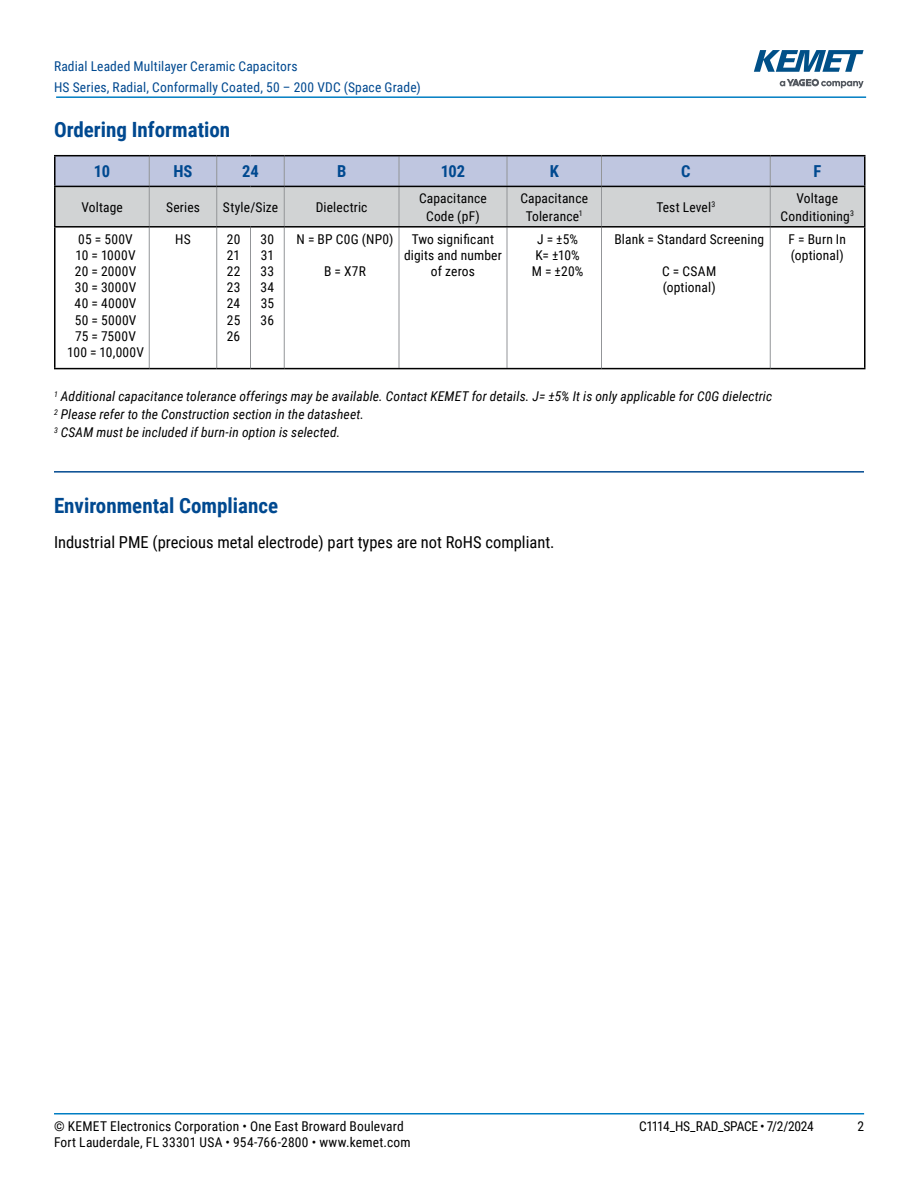
<style>
.page{position:relative;width:918px;height:1188px;background:#fff}
.page>*{position:absolute;margin:0;border:0;box-sizing:border-box;transform-origin:0 0}
.t1{font:700 21px "Roboto Condensed";color:#004990}
.t2{font:16.5px "Roboto Condensed";color:#000}
.t3{font:700 16.5px "Roboto Condensed";color:#004990}
.t4{font:13.5px/16.2px "Roboto Condensed";letter-spacing:.015em;color:#000;text-align:center}
.t5{font:italic 13.5px/18px "Roboto Condensed";letter-spacing:.01em;color:#000}
.t6{font:13.5px/21px "Roboto Condensed";letter-spacing:.01em;color:#004990}
.t7{font:13.5px "Roboto Condensed";letter-spacing:-.025em;color:#000}
</style>
<div class="page">
<hr style="left:54px;top:1113px;width:810px;height:2px;background:#007dc3">
<hr style="left:56px;top:96px;width:810px;height:2px;background:#007dc3">
<svg style="left:780px;top:79px;width:84px;height:9px"></svg>
<svg style="left:754px;top:50px;width:110px;height:22px"></svg>
<hr style="left:54px;top:471px;width:810px;height:2px;background:#004990">
<svg style="left:56px;top:156px;width:808px;height:70px;background:#c6cad5"></svg>
<hr style="left:149px;top:156px;width:1px;height:30px;background:#939598">
<hr style="left:216px;top:156px;width:1px;height:30px;background:#939598">
<hr style="left:284px;top:156px;width:1px;height:30px;background:#939598">
<hr style="left:399px;top:156px;width:1px;height:30px;background:#939598">
<hr style="left:507px;top:156px;width:1px;height:30px;background:#939598">
<hr style="left:601px;top:156px;width:1px;height:30px;background:#939598">
<hr style="left:770px;top:156px;width:1px;height:30px;background:#939598">
<hr style="left:149px;top:187px;width:1px;height:39px;background:#939598">
<hr style="left:216px;top:187px;width:1px;height:39px;background:#939598">
<hr style="left:284px;top:187px;width:1px;height:39px;background:#939598">
<hr style="left:399px;top:187px;width:1px;height:39px;background:#939598">
<hr style="left:507px;top:187px;width:1px;height:39px;background:#939598">
<hr style="left:601px;top:187px;width:1px;height:39px;background:#939598">
<hr style="left:770px;top:187px;width:1px;height:39px;background:#939598">
<hr style="left:149px;top:228px;width:1px;height:140px;background:#939598">
<hr style="left:216px;top:228px;width:1px;height:140px;background:#939598">
<hr style="left:250px;top:228px;width:1px;height:140px;background:#939598">
<hr style="left:284px;top:228px;width:1px;height:140px;background:#939598">
<hr style="left:399px;top:228px;width:1px;height:140px;background:#939598">
<hr style="left:507px;top:228px;width:1px;height:140px;background:#939598">
<hr style="left:601px;top:228px;width:1px;height:140px;background:#939598">
<hr style="left:770px;top:228px;width:1px;height:140px;background:#939598">
<hr style="left:864px;top:156px;width:2px;height:30px;background:#000">
<hr style="left:864px;top:187px;width:2px;height:39px;background:#000">
<hr style="left:54px;top:226px;width:95px;height:2px;background:#000">
<hr style="left:149px;top:226px;width:68px;height:2px;background:#000">
<hr style="left:217px;top:226px;width:33px;height:2px;background:#000">
<hr style="left:250px;top:226px;width:34px;height:2px;background:#000">
<hr style="left:284px;top:226px;width:115px;height:2px;background:#000">
<hr style="left:399px;top:226px;width:108px;height:2px;background:#000">
<hr style="left:507px;top:226px;width:95px;height:2px;background:#000">
<hr style="left:602px;top:226px;width:168px;height:2px;background:#000">
<hr style="left:770px;top:226px;width:96px;height:2px;background:#000">
<hr style="left:864px;top:228px;width:2px;height:140px;background:#000">
<hr style="left:54px;top:368px;width:95px;height:1px;background:#000">
<hr style="left:149px;top:368px;width:68px;height:1px;background:#000">
<hr style="left:217px;top:368px;width:33px;height:1px;background:#000">
<hr style="left:250px;top:368px;width:34px;height:1px;background:#000">
<hr style="left:284px;top:368px;width:115px;height:1px;background:#000">
<hr style="left:399px;top:368px;width:108px;height:1px;background:#000">
<hr style="left:507px;top:368px;width:95px;height:1px;background:#000">
<hr style="left:602px;top:368px;width:168px;height:1px;background:#000">
<hr style="left:770px;top:368px;width:96px;height:1px;background:#000">
<hr style="left:54px;top:186px;width:95px;height:1px;background:#000">
<hr style="left:149px;top:186px;width:68px;height:1px;background:#000">
<hr style="left:217px;top:186px;width:33px;height:1px;background:#000">
<hr style="left:250px;top:186px;width:34px;height:1px;background:#000">
<hr style="left:284px;top:186px;width:115px;height:1px;background:#000">
<hr style="left:399px;top:186px;width:108px;height:1px;background:#000">
<hr style="left:507px;top:186px;width:95px;height:1px;background:#000">
<hr style="left:602px;top:186px;width:168px;height:1px;background:#000">
<hr style="left:770px;top:186px;width:96px;height:1px;background:#000">
<hr style="left:54px;top:155px;width:95px;height:1px;background:#000">
<hr style="left:54px;top:156px;width:2px;height:30px;background:#000">
<hr style="left:149px;top:155px;width:68px;height:1px;background:#000">
<hr style="left:217px;top:155px;width:33px;height:1px;background:#000">
<hr style="left:250px;top:155px;width:34px;height:1px;background:#000">
<hr style="left:284px;top:155px;width:115px;height:1px;background:#000">
<hr style="left:399px;top:155px;width:108px;height:1px;background:#000">
<hr style="left:507px;top:155px;width:95px;height:1px;background:#000">
<hr style="left:602px;top:155px;width:168px;height:1px;background:#000">
<hr style="left:770px;top:155px;width:96px;height:1px;background:#000">
<hr style="left:54px;top:187px;width:2px;height:39px;background:#000">
<hr style="left:54px;top:228px;width:2px;height:140px;background:#000">
<p class="t6" style="left:54px;top:55px;width:368px">Radial Leaded Multilayer Ceramic Capacitors<br>HS Series, Radial, Conformally Coated, 50 – 200 VDC (Space Grade)</p>
<h1 class="t1" style="left:54px;top:115px;width:178px">Ordering Information</h1>
<p class="t3" style="left:94px;top:160px;width:18px">10</p>
<p class="t3" style="left:173px;top:160px;width:21px">HS</p>
<p class="t3" style="left:242px;top:160px;width:18px">24</p>
<p class="t3" style="left:337px;top:160px;width:11px">B</p>
<p class="t3" style="left:441px;top:160px;width:26px">102</p>
<p class="t3" style="left:550px;top:160px;width:11px">K</p>
<p class="t3" style="left:681px;top:160px;width:11px">C</p>
<p class="t3" style="left:814px;top:160px;width:9px">F</p>
<p class="t4" style="left:81px;top:198px;width:43px">Voltage</p>
<p class="t4" style="left:166px;top:198px;width:35px">Series</p>
<p class="t4" style="left:223px;top:198px;width:57px">Style/Size</p>
<p class="t4" style="left:316px;top:198px;width:53px">Dielectric</p>
<p class="t4" style="left:419px;top:188px;width:69px;line-height:18px">Capacitance<br>Code (pF)</p>
<p class="t4" style="left:520px;top:188px;width:69px;line-height:18px">Capacitance<br>Tolerance<sup>1</sup></p>
<p class="t4" style="left:657px;top:198px;width:60px">Test Level<sup>3</sup></p>
<p class="t4" style="left:781px;top:188px;width:75px;line-height:18px">Voltage<br>Conditioning<sup>3</sup></p>
<p class="t4" style="left:67px;top:230px;width:78px">05 = 500V<br>10 = 1000V<br>20 = 2000V<br>30 = 3000V<br>40 = 4000V<br>50 = 5000V<br>75 = 7500V<br>100 = 10,000V</p>
<p class="t4" style="left:175px;top:230px;width:17px">HS</p>
<p class="t4" style="left:227px;top:230px;width:15px;text-align:justify">20<br>21<br>22<br>23<br>24<br>25<br>26</p>
<p class="t4" style="left:261px;top:230px;width:15px;text-align:justify">30<br>31<br>33<br>34<br>35<br>36</p>
<p class="t4" style="left:297px;top:230px;width:98px">N = BP C0G (NP0)</p>
<p class="t4" style="left:404px;top:230px;width:99px">Two significant digits and number of zeros</p>
<p class="t4" style="left:532px;top:230px;width:53px">J = ±5%<br>K= ±10%<br>M = ±20%</p>
<p class="t4" style="left:614px;top:230px;width:151px">Blank = Standard Screening</p>
<p class="t4" style="left:789px;top:230px;width:59px;text-align:left">F = Burn In (optional)</p>
<p class="t4" style="left:662px;top:263px;width:56px;text-align:left">C = CSAM (optional)</p>
<p class="t4" style="left:324px;top:263px;width:43px">B = X7R</p>
<p class="t5" style="left:54px;top:387px;width:720px"><sup>1</sup> Additional capacitance tolerance offerings may be available. Contact KEMET for details. J= ±5% It is only applicable for C0G dielectric<br><sup>2</sup> Please refer to the Construction section in the datasheet.<br><sup>3</sup> CSAM must be included if burn-in option is selected.</p>
<h1 class="t1" style="left:54px;top:491px;width:226px">Environmental Compliance</h1>
<p class="t2" style="left:54px;top:530px;width:502px">Industrial PME (precious metal electrode) part types are not RoHS compliant.</p>
<p class="t4" style="left:54px;top:1117px;width:351px">© KEMET Electronics Corporation • One East Broward Boulevard</p>
<p class="t7" style="left:639px;top:1116px;width:176px">C1114_HS_RAD_SPACE • 7/2/2024</p>
<p class="t4" style="left:857px;top:1117px;width:8px">2</p>
<p class="t4" style="left:54px;top:1133px;width:358px">Fort Lauderdale, FL 33301 USA • 954-766-2800 • www.kemet.com</p>
</div>
